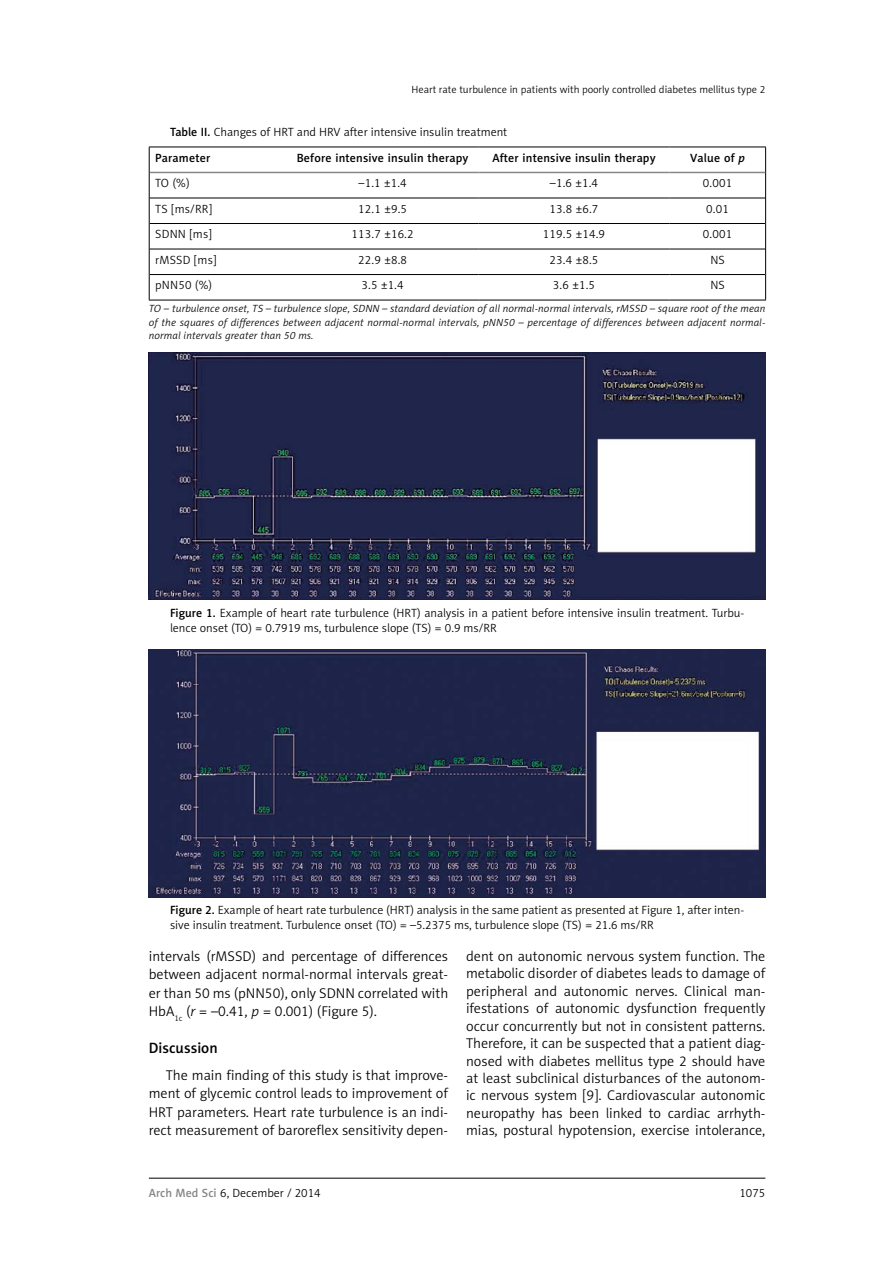
<style>
.page{position:relative;width:893px;height:1263px;background:#fff}
.page>*{position:absolute;margin:0;border:0;box-sizing:border-box;transform-origin:0 0}
.t1{font:15px "Naomi Sans EFN Medium";color:#000}
.t2{font:14.25px/17.4px "Naomi Sans EFN Light";color:#000;text-align:justify}
.t3{font:12px/14.4px "Naomi Sans EFN Light";color:#000}
.t4{font:12px "Naomi Sans EFN Medium";letter-spacing:.015em;color:#000}
.t5{font:italic 10.5px/13.5px "Naomi Sans EFN Light";letter-spacing:.015em;color:#000;text-align:justify}
.t6{font:10.5px "Naomi Sans EFN Light";color:#000}
.s1{font-family:"Naomi Sans EFN Medium"}
.s2{font-style:italic}
.s3{font-family:"Naomi Sans EFN Medium";color:#878787}
</style>
<div class="page">
<hr style="left:149px;top:1178px;width:616px;height:1px;background:#000">
<hr style="left:150px;top:198px;width:137px;height:1px;background:#000">
<hr style="left:287px;top:198px;width:191px;height:1px;background:#000">
<hr style="left:478px;top:198px;width:192px;height:1px;background:#000">
<hr style="left:670px;top:198px;width:95px;height:1px;background:#000">
<hr style="left:150px;top:223px;width:137px;height:1px;background:#000">
<hr style="left:287px;top:223px;width:191px;height:1px;background:#000">
<hr style="left:478px;top:223px;width:192px;height:1px;background:#000">
<hr style="left:670px;top:223px;width:95px;height:1px;background:#000">
<hr style="left:150px;top:249px;width:137px;height:1px;background:#000">
<hr style="left:287px;top:249px;width:191px;height:1px;background:#000">
<hr style="left:478px;top:249px;width:192px;height:1px;background:#000">
<hr style="left:670px;top:249px;width:95px;height:1px;background:#000">
<hr style="left:150px;top:274px;width:137px;height:1px;background:#000">
<hr style="left:287px;top:274px;width:191px;height:1px;background:#000">
<hr style="left:478px;top:274px;width:192px;height:1px;background:#000">
<hr style="left:670px;top:274px;width:95px;height:1px;background:#000">
<hr style="left:150px;top:172px;width:137px;height:1px;background:#878787">
<hr style="left:287px;top:172px;width:191px;height:1px;background:#878787">
<hr style="left:478px;top:172px;width:192px;height:1px;background:#878787">
<hr style="left:670px;top:172px;width:95px;height:1px;background:#878787">
<hr style="left:149px;top:147px;width:138px;height:1px;background:#000">
<hr style="left:287px;top:147px;width:191px;height:1px;background:#000">
<hr style="left:478px;top:147px;width:192px;height:1px;background:#000">
<hr style="left:670px;top:147px;width:96px;height:1px;background:#000">
<svg style="left:149px;top:147px;width:1px;height:153px"></svg>
<svg style="left:765px;top:147px;width:1px;height:153px"></svg>
<hr style="left:149px;top:300px;width:138px;height:1px;background:#000">
<hr style="left:287px;top:300px;width:191px;height:1px;background:#000">
<hr style="left:478px;top:300px;width:192px;height:1px;background:#000">
<hr style="left:670px;top:300px;width:96px;height:1px;background:#000">
<img style="left:149px;top:352px;width:616px;height:248px">
<img style="left:149px;top:649px;width:616px;height:248px">
<p class="t6" style="left:412px;top:83px;width:355px">Heart rate turbulence in patients with poorly controlled diabetes mellitus type 2</p>
<p class="t3" style="left:170px;top:125px;width:339px"><span class="s1">Table II.</span> Changes of HRT and HRV after intensive insulin treatment</p>
<p class="t4" style="left:155px;top:150px;width:57px">Parameter</p>
<p class="t4" style="left:297px;top:150px;width:173px">Before intensive insulin therapy</p>
<p class="t4" style="left:492px;top:150px;width:165px">After intensive insulin therapy</p>
<p class="t4" style="left:690px;top:151px;width:56px">Value of <span class="s2">p</span></p>
<p class="t3" style="left:155px;top:176px;width:36px">TO (%)</p>
<p class="t3" style="left:359px;top:176px;width:50px">–1.1 ±1.4</p>
<p class="t3" style="left:550px;top:176px;width:50px">–1.6 ±1.4</p>
<p class="t3" style="left:703px;top:176px;width:31px">0.001</p>
<p class="t3" style="left:155px;top:201px;width:58px">TS [ms/RR]</p>
<p class="t3" style="left:358px;top:201px;width:50px">12.1 ±9.5</p>
<p class="t3" style="left:550px;top:201px;width:50px">13.8 ±6.7</p>
<p class="t3" style="left:706px;top:201px;width:24px">0.01</p>
<p class="t3" style="left:155px;top:227px;width:58px">SDNN [ms]</p>
<p class="t3" style="left:352px;top:227px;width:64px">113.7 ±16.2</p>
<p class="t3" style="left:543px;top:227px;width:64px">119.5 ±14.9</p>
<p class="t3" style="left:703px;top:227px;width:31px">0.001</p>
<p class="t3" style="left:155px;top:252px;width:63px">rMSSD [ms]</p>
<p class="t3" style="left:358px;top:252px;width:50px">22.9 ±8.8</p>
<p class="t3" style="left:550px;top:252px;width:50px">23.4 ±8.5</p>
<p class="t3" style="left:710px;top:252px;width:16px">NS</p>
<p class="t3" style="left:155px;top:278px;width:59px">pNN50 (%)</p>
<p class="t3" style="left:362px;top:278px;width:44px">3.5 ±1.4</p>
<p class="t3" style="left:553px;top:278px;width:44px">3.6 ±1.5</p>
<p class="t3" style="left:710px;top:278px;width:16px">NS</p>
<p class="t5" style="left:149px;top:302px;width:618px">TO – turbulence onset, TS – turbulence slope, SDNN – standard deviation of all normal-normal intervals, rMSSD – square root of the mean of the squares of differences between adjacent normal-normal intervals, pNN50 – percentage of differences between adjacent normal&shy;normal intervals greater than 50 ms.</p>
<p class="t3" style="left:170px;top:606px;width:576px"><span class="s1">Figure 1.</span> Example of heart rate turbulence (HRT) analysis in a patient before intensive insulin treatment. Turbu&shy;lence onset (TO) = 0.7919 ms, turbulence slope (TS) = 0.9 ms/RR</p>
<p class="t3" style="left:170px;top:903px;width:576px"><span class="s1">Figure 2.</span> Example of heart rate turbulence (HRT) analysis in the same patient as presented at Figure 1, after inten&shy;sive insulin treatment. Turbulence onset (TO) = –5.2375 ms, turbulence slope (TS) = 21.6 ms/RR</p>
<p class="t2" style="left:149px;top:947px;width:301px;line-height:18.6px">intervals (rMSSD) and percentage of differences between adjacent normal-normal intervals great&shy;er than 50 ms (pNN50), only SDNN correlated with HbA<sub>1c</sub> (<span class="s2">r</span> = –0.41, <span class="s2">p</span> = 0.001) (Figure 5).</p>
<p class="t1" style="left:149px;top:1039px;width:70px">Discussion</p>
<p class="t2" style="left:149px;top:1066px;width:301px;line-height:18.6px;text-indent:17px">The main finding of this study is that improve&shy;ment of glycemic control leads to improvement of HRT parameters. Heart rate turbulence is an indi&shy;rect measurement of baroreflex sensitivity depen-</p>
<p class="t2" style="left:466px;top:947px;width:301px">dent on autonomic nervous system function. The metabolic disorder of diabetes leads to damage of peripheral and autonomic nerves. Clinical man&shy;ifestations of autonomic dysfunction frequently occur concurrently but not in consistent patterns.<br>Therefore, it can be suspected that a patient diag&shy;nosed with diabetes mellitus type 2 should have at least subclinical disturbances of the autonom&shy;ic nervous system [9]. Cardiovascular autonomic neuropathy has been linked to cardiac arrhyth&shy;mias, postural hypotension, exercise intolerance,</p>
<p class="t3" style="left:149px;top:1186px;width:173px"><span class="s3">Arch Med Sci</span> 6, December / 2014</p>
<p class="t3" style="left:739px;top:1186px;width:27px">1075</p>
</div>
